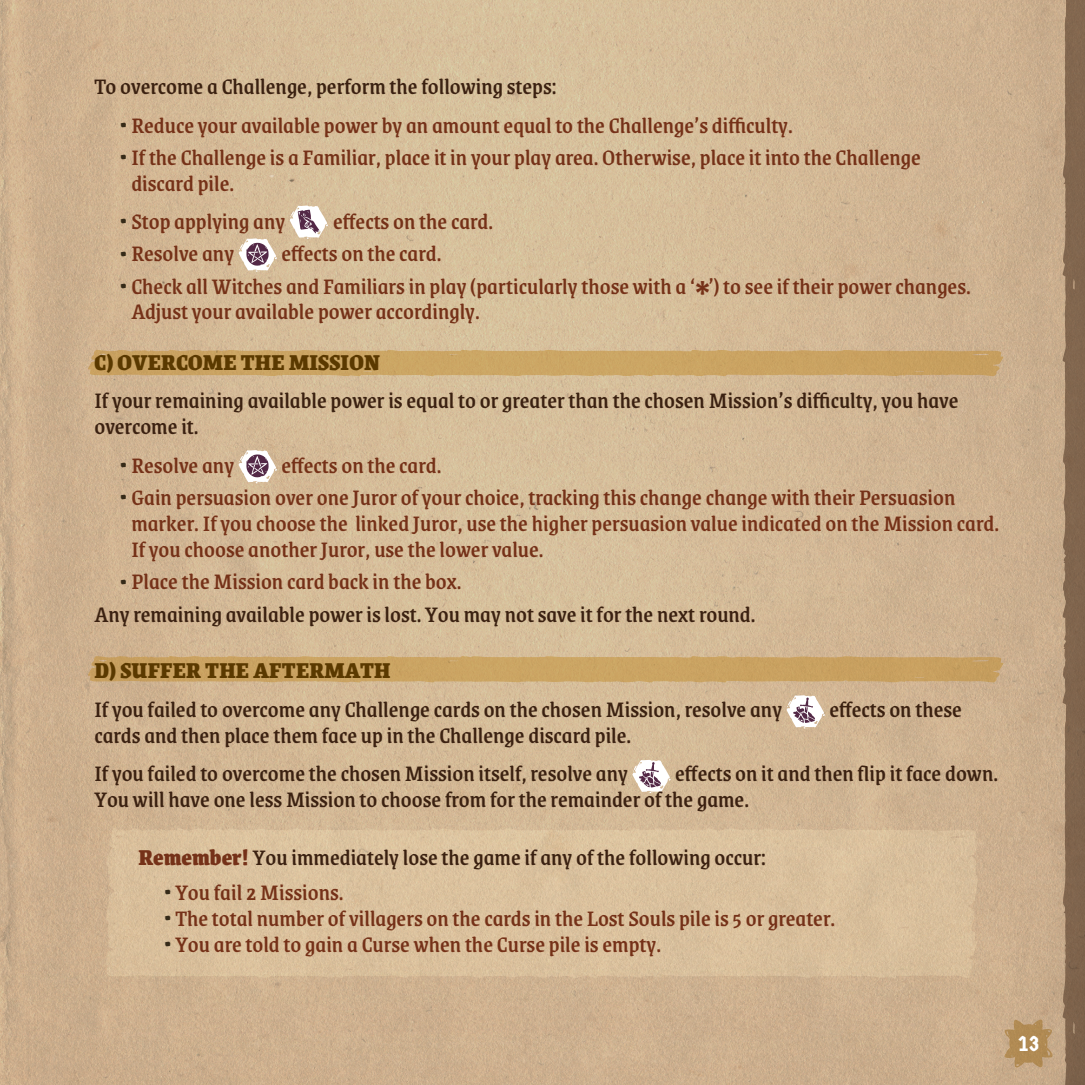
<style>
.page{position:relative;width:1085px;height:1085px;background:#fff}
.page>*{position:absolute;margin:0;border:0;box-sizing:border-box;transform-origin:0 0}
.t1{font:500 23.62px/25.9px "Grenze";color:#753118}
.t2{font:500 23.62px/25.9px "Grenze";color:#3b2111}
.t3{font:900 23.62px "Grenze";letter-spacing:.01em;color:#5a3900}
.t4{font:22.5px "Germania One";color:#fff}
.s1{font-weight:800;font-size:31.5px;color:#352a18}
.s2{font-size:45px}
.s3{font-weight:900;color:#753118}
</style>
<div class="page">
<img style="left:0;top:0;width:1062px;height:1084px">
<svg style="left:88px;top:350px;width:915px;height:26px;background:#caa466"></svg>
<svg style="left:88px;top:656px;width:915px;height:26px;background:#c9a364"></svg>
<svg style="left:289px;top:205px;width:39px;height:34px"></svg>
<svg style="left:238px;top:238px;width:39px;height:34px"></svg>
<svg style="left:238px;top:450px;width:39px;height:33px"></svg>
<svg style="left:786px;top:695px;width:38px;height:33px"></svg>
<svg style="left:632px;top:759px;width:38px;height:34px"></svg>
<svg style="left:105px;top:828px;width:872px;height:149px;background:#d9c09c"></svg>
<svg style="left:1004px;top:1019px;width:48px;height:48px;background:#b79464"></svg>
<svg style="left:1062px;top:0;width:22px;height:1084px;background:#896e55"></svg>
<p class="t2" style="left:94px;top:72px;width:463px">To overcome a Challenge, perform the following steps:</p>
<p class="t1" style="left:120px;top:111px;width:674px"><span class="s1">·</span> Reduce your available power by an amount equal to the Challenge’s difficulty.</p>
<p class="t1" style="left:131px;top:143px;width:791px;text-indent:-11px"><span class="s1">·</span> If the Challenge is a Familiar, place it in your play area. Otherwise, place it into the Challenge discard pile.</p>
<p class="t1" style="left:120px;top:207px;width:167px"><span class="s1">·</span> Stop applying any</p>
<p class="t1" style="left:333px;top:207px;width:161px">effects on the card.</p>
<p class="t1" style="left:120px;top:239px;width:116px"><span class="s1">·</span> Resolve any</p>
<p class="t1" style="left:281px;top:239px;width:161px">effects on the card.</p>
<p class="t1" style="left:131px;top:271px;width:840px;text-indent:-11px"><span class="s1">·</span> Check all Witches and Familiars in play (particularly those with a ‘<span class="s2">*</span>’) to see if their power changes.<br>Adjust your available power accordingly.</p>
<p class="t3" style="left:95px;top:343px;width:287px">C) OVERCOME THE MISSION</p>
<p class="t2" style="left:94px;top:386px;width:865px">If your remaining available power is equal to or greater than the chosen Mission’s difficulty, you have overcome it.</p>
<p class="t1" style="left:120px;top:451px;width:116px"><span class="s1">·</span> Resolve any</p>
<p class="t1" style="left:281px;top:451px;width:161px">effects on the card.</p>
<p class="t1" style="left:131px;top:483px;width:869px;text-indent:-11px"><span class="s1">·</span> Gain persuasion over one Juror of your choice, tracking this change change with their Persuasion marker. If you choose the linked Juror, use the higher persuasion value indicated on the Mission card.<br>If you choose another Juror, use the lower value.</p>
<p class="t1" style="left:120px;top:567px;width:343px"><span class="s1">·</span> Place the Mission card back in the box.</p>
<p class="t2" style="left:94px;top:599px;width:662px">Any remaining available power is lost. You may not save it for the next round.</p>
<p class="t3" style="left:95px;top:652px;width:297px">D) SUFFER THE AFTERMATH</p>
<p class="t2" style="left:94px;top:694px;width:689px">If you failed to overcome any Challenge cards on the chosen Mission, resolve any</p>
<p class="t2" style="left:829px;top:694px;width:134px">effects on these</p>
<p class="t2" style="left:94px;top:720px;width:538px">cards and then place them face up in the Challenge discard pile.</p>
<p class="t2" style="left:94px;top:759px;width:535px">If you failed to overcome the chosen Mission itself, resolve any</p>
<p class="t2" style="left:94px;top:759px;width:905px;text-indent:580px">effects on it and then flip it face down.<br>You will have one less Mission to choose from for the remainder of the game.</p>
<p class="t2" style="left:138px;top:843px;width:628px"><span class="s3">Remember!</span> You immediately lose the game if any of the following occur:</p>
<p class="t1" style="left:164px;top:877px;width:181px"><span class="s1">·</span> You fail 2 Missions.</p>
<p class="t1" style="left:164px;top:903px;width:672px"><span class="s1">·</span> The total number of villagers on the cards in the Lost Souls pile is 5 or greater.</p>
<p class="t1" style="left:164px;top:929px;width:498px"><span class="s1">·</span> You are told to gain a Curse when the Curse pile is empty.</p>
<p class="t4" style="left:1017px;top:1030px;width:23px">13</p>
</div>
